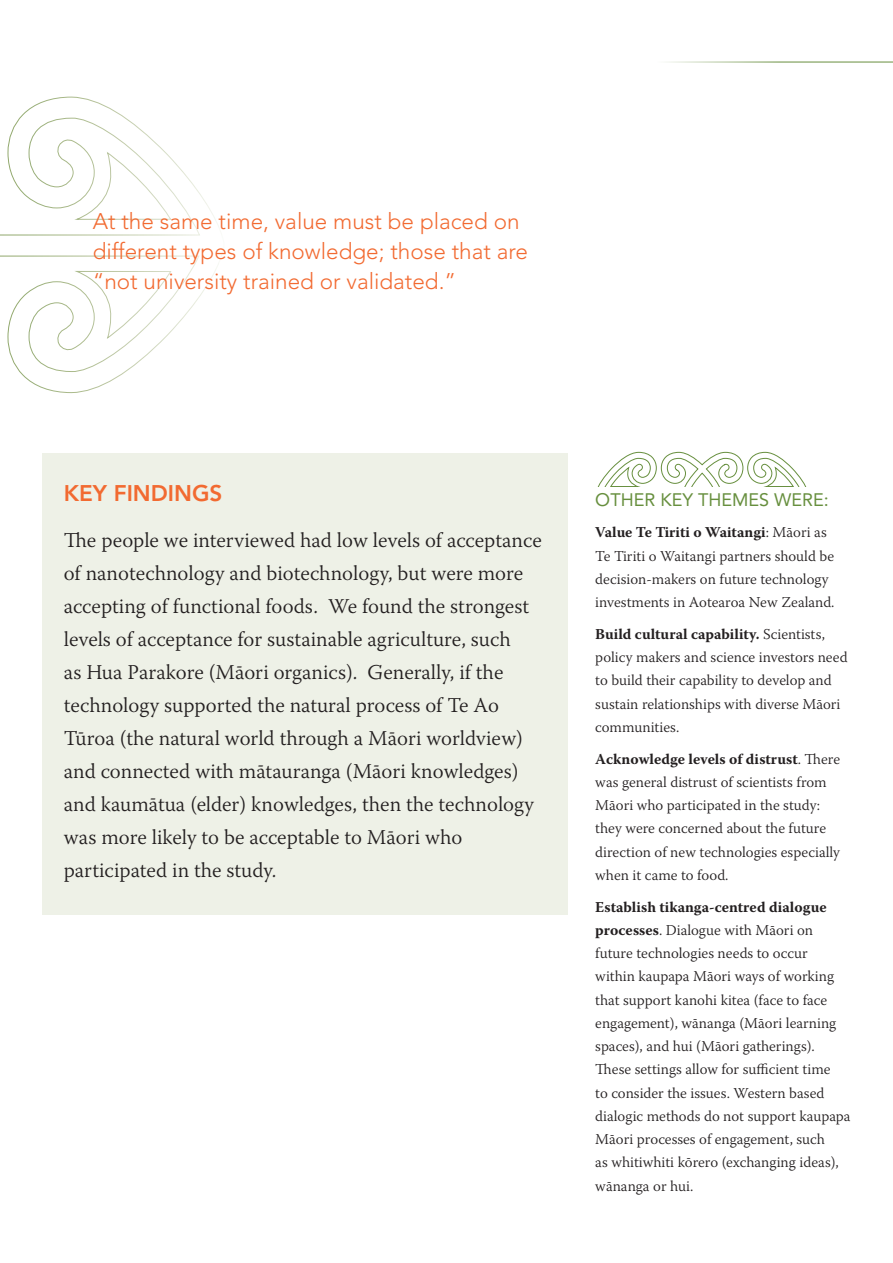
<style>
.page{position:relative;width:893px;height:1263px;background:#fff}
.page>*{position:absolute;margin:0;border:0;box-sizing:border-box;transform-origin:0 0}
.t1{font:300 22.5px/30px "Avenir";color:#f26a31}
.t2{font:800 22.5px "Avenir";color:#f26a31}
.t3{font:300 21px/33px "Warnock Pro";color:#231f20}
.t4{font:18px "Avenir";color:#678f3e}
.t5{font:300 15px/23.2px "Warnock Pro";color:#231f20}
.s1{font-weight:700}
</style>
<div class="page">
<div style="left:43px;top:453px;width:525px;height:461px;background:#eef1e7"></div>
<svg style="left:0;top:96px;width:219px;height:297px"></svg>
<svg style="left:597px;top:452px;width:210px;height:35px"></svg>
<hr style="left:365px;top:62px;width:528px;height:1px;background:#678f3e">
<div style="left:319px;top:17px;width:470px;height:71px;background:#fff"></div>
<h1 class="t1" style="left:93px;top:206px;width:437px">At the same time, value must be placed on different types of knowledge; those that are “not university trained or validated.”</h1>
<h1 class="t2" style="left:64px;top:480px;width:160px">KEY FI NDINGS</h1>
<p class="t3" style="left:64px;top:523px;width:479px">The people we interviewed had low levels of acceptance of nanotechnology and biotechnology, but were more accepting of functional foods. We found the strongest levels of acceptance for sustainable agriculture, such<br>as Hua Parakore (Māori organics). Generally, if the technology supported the natural process of Te Ao Tūroa (the natural world through a Māori worldview) and connected with mātauranga (Māori knowledges) and kaumātua (elder) knowledges, then the technology was more likely to be acceptable to Māori who participated in the study.</p>
<p class="t4" style="left:595px;top:489px;width:235px">OTHER KEY THEMES WERE:</p>
<p class="t5" style="left:595px;top:520px;width:241px"><span class="s1">Value Te Tiriti o Waitangi</span>: Māori as Te Tiriti o Waitangi partners should be decision-makers on future technology investments in Aotearoa New Zealand.</p>
<p class="t5" style="left:595px;top:622px;width:254px"><span class="s1">Build cultural capability.</span> Scientists, policy makers and science investors need to build their capability to develop and sustain relationships with diverse Māori communities.</p>
<p class="t5" style="left:595px;top:747px;width:246px"><span class="s1">Acknowledge levels of distrust</span>. There was general distrust of scientists from Māori who participated in the study: they were concerned about the future direction of new technologies especially when it came to food.</p>
<p class="t5" style="left:595px;top:895px;width:257px"><span class="s1">Establish tikanga-centred dialogue processes</span>. Dialogue with Māori on future technologies needs to occur within kaupapa Māori ways of working that support kanohi kitea (face to face engagement), wānanga (Māori learning spaces), and hui (Māori gatherings).<br>These settings allow for sufficient time<br>to consider the issues. Western based dialogic methods do not support kaupapa Māori processes of engagement, such<br>as whitiwhiti kōrero (exchanging ideas), wānanga or hui.</p>
</div>
